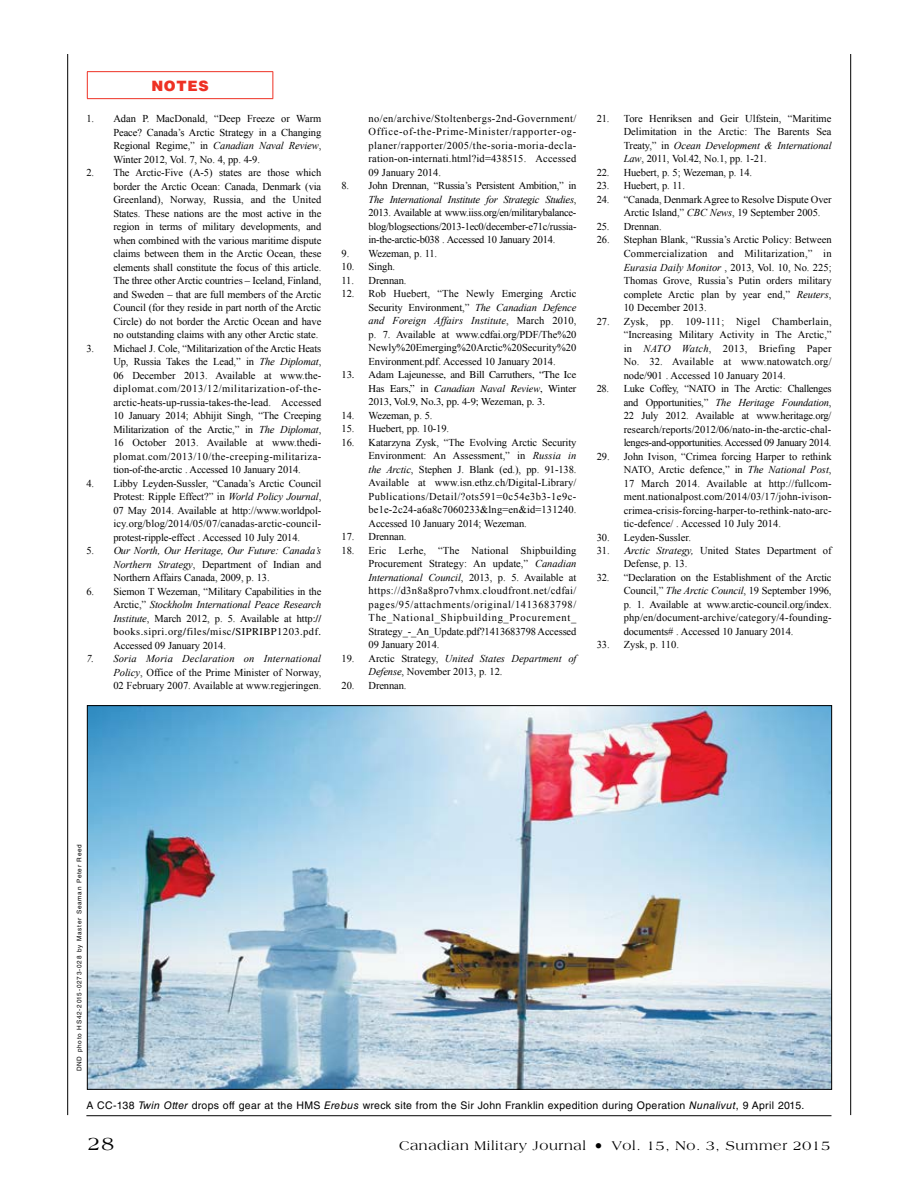
<style>
.page{position:relative;width:918px;height:1188px;background:#fff}
.page>*{position:absolute;margin:0;border:0;box-sizing:border-box;transform-origin:0 0}
.t1{font:19.5px "Americana Std";color:#000}
.t2{font:900 14.25px "Helvetica LT Std";letter-spacing:.05em;color:#ee3124}
.t3{font:13.5px "Americana Std";letter-spacing:.05em;color:#000}
.t4{font:10.5px/13.5px "Times New Roman";letter-spacing:-.01em;color:#000;text-align:justify}
.t5{font:10.5px "Helvetica LT Std";letter-spacing:.03em;color:#000}
.t6{font:10.5px/13.5px "Times LT Std";letter-spacing:-.01em;color:#000;text-align:justify}
.t7{font:10.5px "Times LT Std";letter-spacing:.045em;color:#000}
.t8{font:6.3px "Helvetica LT Std";letter-spacing:.125em;color:#000}
.s1{font-style:italic}
.s2{font-family:"Times LT Std"}
.s3{font-size:16.5px}
</style>
<div class="page">
<hr style="left:850px;top:54px;width:1px;height:1061px;background:#000">
<hr style="left:67px;top:54px;width:1px;height:1061px;background:#000">
<svg style="left:87px;top:72px;width:1px;height:26px"></svg>
<hr style="left:87px;top:71px;width:186px;height:1px;background:#ee3124">
<svg style="left:272px;top:72px;width:1px;height:26px"></svg>
<hr style="left:87px;top:98px;width:186px;height:1px;background:#ee3124">
<img style="left:89px;top:707px;width:741px;height:381px">
<hr style="left:86px;top:1115px;width:745px;height:1px;background:#000">
<h2 class="t2" style="left:151px;top:77px;width:59px">NOTES</h2>
<p class="t4" style="left:113px;top:112px;width:209px;text-indent:-27px">1. Adan P. MacDonald, “Deep Freeze or Warm Peace? Canada’s Arctic Strategy in a Changing Regional Regime,” in <span class="s1">Canadian Naval Review</span>, Winter 2012, Vol. 7, No. 4, pp. 4-9.</p>
<p class="t4" style="left:113px;top:166px;width:209px;text-indent:-27px">2. The Arctic-Five (A-5) states are those which border the Arctic Ocean: Canada, Denmark (via Greenland), Norway, Russia, and the United States. These nations are the most active in the region in terms of military developments, and when combined with the various maritime dispute claims between them in the Arctic Ocean, these elements shall constitute the focus of this article.<br>The three other Arctic countries – Iceland, Finland, and Sweden – that are full members of the Arctic Council (for they reside in part north of the Arctic Circle) do not border the Arctic Ocean and have no outstanding claims with any other Arctic state.</p>
<p class="t4" style="left:113px;top:341px;width:209px;text-indent:-27px">3. Michael J. Cole, “Militarization of the Arctic Heats Up, Russia Takes the Lead,” in <span class="s1">The Diplomat</span>, 06 December 2013. Available at www.the&shy;diplomat.com/2013/12/militarization-of-the&shy;arctic-heats-up-russia-takes-the-lead. Accessed 10 January 2014; Abhijit Singh, “The Creeping Militarization of the Arctic,” in <span class="s1">The Diplomat</span>, 16 October 2013. Available at www.thedi&shy;plomat.com/2013/10/the-creeping-militariza&shy;tion-of-the-arctic . Accessed 10 January 2014.</p>
<p class="t4" style="left:113px;top:476px;width:209px;text-indent:-27px">4. Libby Leyden-Sussler, “Canada’s Arctic Council Protest: Ripple Effect?” in <span class="s1">World Policy Journal</span>, 07 May 2014. Available at http://www.worldpol&shy;icy.org/blog/2014/05/07/canadas-arctic-council&shy;protest-ripple-effect . Accessed 10 July 2014.</p>
<p class="t4" style="left:113px;top:544px;width:209px;text-indent:-27px">5. <span class="s1">O</span><span class="s1">ur North, Our Heritage, Our Future: Canada’s Northern Strategy</span>, Department of Indian and Northern Affairs Canada, 2009, p. 13.</p>
<p class="t4" style="left:113px;top:584px;width:209px;text-indent:-27px">6. Siemon T Wezeman, “Military Capabilities in the Arctic,” <span class="s1">Stockholm International Peace Research Institute</span>, March 2012, p. 5. Available at <span class="s2">http://</span></p>
<p class="t7" style="left:113px;top:626px;width:209px">books.sipri.org/files/misc/SIPRIBP1203.pdf.</p>
<p class="t4" style="left:113px;top:638px;width:114px">Accessed 09 January 2014.</p>
<p class="t4" style="left:113px;top:652px;width:209px;text-indent:-27px"><span class="s1">7. Soria Moria Declaration on International Policy</span>, Office of the Prime Minister of Norway, 02 February 2007. Available at www.regjeringen.</p>
<p class="t4" style="left:369px;top:111px;width:209px">no/en/archive/Stoltenbergs-2nd-Government/ Office-of-the-Prime-Minister/rapporter-og&shy;planer/rapporter/2005/the-soria-moria-decla&shy;ration-on-internati.html?id=438515. Accessed 09 January 2014.</p>
<p class="t4" style="left:369px;top:179px;width:209px;text-indent:-27px">8. John Drennan, “Russia’s Persistent Ambition,” in <span class="s1">The International Institute for Strategic Studies</span>, 2013. Available at www.iiss.org/en/militarybalance&shy;blog/blogsections/2013-1ec0/december-e71c/russia&shy;in-the-arctic-b038 . Accessed 10 January 2014.</p>
<p class="t4" style="left:342px;top:246px;width:97px">9. Wezeman, p. 11.</p>
<p class="t4" style="left:342px;top:260px;width:55px">10. Singh.</p>
<p class="t4" style="left:342px;top:273px;width:67px">11. Drennan.</p>
<p class="t4" style="left:369px;top:287px;width:209px;text-indent:-27px">12. Rob Huebert, “The Newly Emerging Arctic Security Environment,” <span class="s1">The Canadian Defence and Foreign Affairs Institute</span>, March 2010, p. 7. Available at www.cdfai.org/PDF/The%20<br>Newly%20Emerging%20Arctic%20Security%20<br>Environment.pdf. Accessed 10 January 2014.</p>
<p class="t6" style="left:369px;top:368px;width:209px;text-indent:-27px">13. Adam Lajeunesse, and Bill Carruthers, “The Ice Has Ears,” in <span class="s1">Canadian Naval Review</span>, Winter 2013, Vol.9, No.3, pp. 4-9; Wezeman, p. 3.</p>
<p class="t4" style="left:342px;top:408px;width:92px">14. Wezeman, p. 5.</p>
<p class="t4" style="left:342px;top:422px;width:109px">15. Huebert, pp. 10-19.</p>
<p class="t4" style="left:369px;top:435px;width:210px;text-indent:-27px">16. Katarzyna Zysk, “The Evolving Arctic Security Environment: An Assessment,” in <span class="s1">Russia in the Arctic</span>, Stephen J. Blank (ed.), pp. 91-138.<br>Available at www.isn.ethz.ch/Digital-Library/ Publications/Detail/?ots591=0c54e3b3-1e9c&shy;be1e-2c24-a6a8c7060233&amp;lng=en&amp;id=131240.<br>Accessed 10 January 2014; Wezeman.</p>
<p class="t4" style="left:342px;top:530px;width:67px">17. Drennan.</p>
<p class="t4" style="left:369px;top:544px;width:209px;text-indent:-27px">18. Eric Lerhe, “The National Shipbuilding Procurement Strategy: An update,” <span class="s1">Canadian International Council</span>, 2013, p. 5. Available at https://d3n8a8pro7vhmx.cloudfront.net/cdfai/ pages/95/attachments/original/1413683798/ The_National_Shipbuilding_Procurement_ Strategy_-_An_Update.pdf?1413683798 Accessed 09 January 2014.</p>
<p class="t4" style="left:369px;top:652px;width:209px;text-indent:-27px">19. Arctic Strategy, <span class="s1">United States Department of<br>Defense</span>, November 2013, p. 12.</p>
<p class="t4" style="left:342px;top:679px;width:67px">20. Drennan.</p>
<p class="t4" style="left:624px;top:112px;width:209px;text-indent:-27px">21. Tore Henriksen and Geir Ulfstein, “Maritime Delimitation in the Arctic: The Barents Sea Treaty,” in <span class="s1">Ocean Development &amp; International Law</span>, 2011, Vol.42, No.1, pp. 1-21.</p>
<p class="t4" style="left:597px;top:166px;width:157px">22. Huebert, p. 5; Wezeman, p. 14.</p>
<p class="t4" style="left:597px;top:179px;width:90px">23. Huebert, p. 11.</p>
<p class="t4" style="left:624px;top:193px;width:209px;text-indent:-27px">24. “Canada, Denmark Agree to Resolve Dispute Over<br>Arctic Island,” <span class="s1">CBC News</span>, 19 September 2005.</p>
<p class="t4" style="left:597px;top:220px;width:67px">25. Drennan.</p>
<p class="t4" style="left:624px;top:233px;width:209px;text-indent:-27px">26. Stephan Blank, “Russia’s Arctic Policy: Between Commercialization and Militarization,” in <span class="s1">Eurasia Daily Monitor</span> , 2013, Vol. 10, No. 225; Thomas Grove, Russia’s Putin orders military complete Arctic plan by year end,” <span class="s1">Reuters</span>, 10 December 2013.</p>
<p class="t4" style="left:624px;top:314px;width:209px;text-indent:-27px">27. Zysk, pp. 109-111; Nigel Chamberlain, “Increasing Military Activity in The Arctic,” in <span class="s1">NATO Watch</span>, 2013, Briefing Paper No. 32. Available at www.natowatch.org/ node/901 . Accessed 10 January 2014.</p>
<p class="t4" style="left:624px;top:382px;width:209px;text-indent:-27px">28. Luke Coffey, “NATO in The Arctic: Challenges and Opportunities,” <span class="s1">The Heritage Foundation</span>, 22 July 2012. Available at www.heritage.org/ research/reports/2012/06/nato-in-the-arctic-chal&shy;lenges-and-opportunities. Accessed 09 January 2014.</p>
<p class="t4" style="left:624px;top:449px;width:210px;text-indent:-27px">29. John Ivison, “Crimea forcing Harper to rethink NATO, Arctic defence,” in <span class="s1">The National Post</span>, 17 March 2014. Available at http://fullcom&shy;ment.nationalpost.com/2014/03/17/john-ivison&shy;crimea-crisis-forcing-harper-to-rethink-nato-arc&shy;tic-defence/ . Accessed 10 July 2014.</p>
<p class="t4" style="left:597px;top:530px;width:96px">30. Leyden-Sussler.</p>
<p class="t4" style="left:624px;top:543px;width:209px;text-indent:-27px">31. <span class="s1">A</span><span class="s1">rctic Strategy,</span> United States Department of<br>Defense, p. 13.</p>
<p class="t4" style="left:624px;top:570px;width:210px;text-indent:-27px">32. “Declaration on the Establishment of the Arctic Council,” <span class="s1">The Arctic Council</span>, 19 September 1996, p. 1. Available at www.arctic-council.org/index. php/en/document-archive/category/4-founding&shy;documents# . Accessed 10 January 2014.</p>
<p class="t4" style="left:597px;top:638px;width:84px">33. Zysk, p. 110.</p>
<p class="t8" style="left:76px;top:1071px;width:229px;rotate:-90deg">DND photo HS42-2015-0273-028 by Master Seaman Peter Reed</p>
<p class="t5" style="left:86px;top:1099px;width:720px">A CC-138 <span class="s1">Twin Otter</span> drops off gear at the HMS <span class="s1">Erebus</span> wreck site from the Sir John Franklin expedition during Operation <span class="s1">Nunalivut</span>, 9 April 2015.</p>
<h1 class="t1" style="left:88px;top:1132px;width:28px">28</h1>
<p class="t3" style="left:399px;top:1138px;width:433px">Canadian Military Journal <span class="s3">•</span> Vol. 15, No. 3, Summer 2015</p>
</div>
